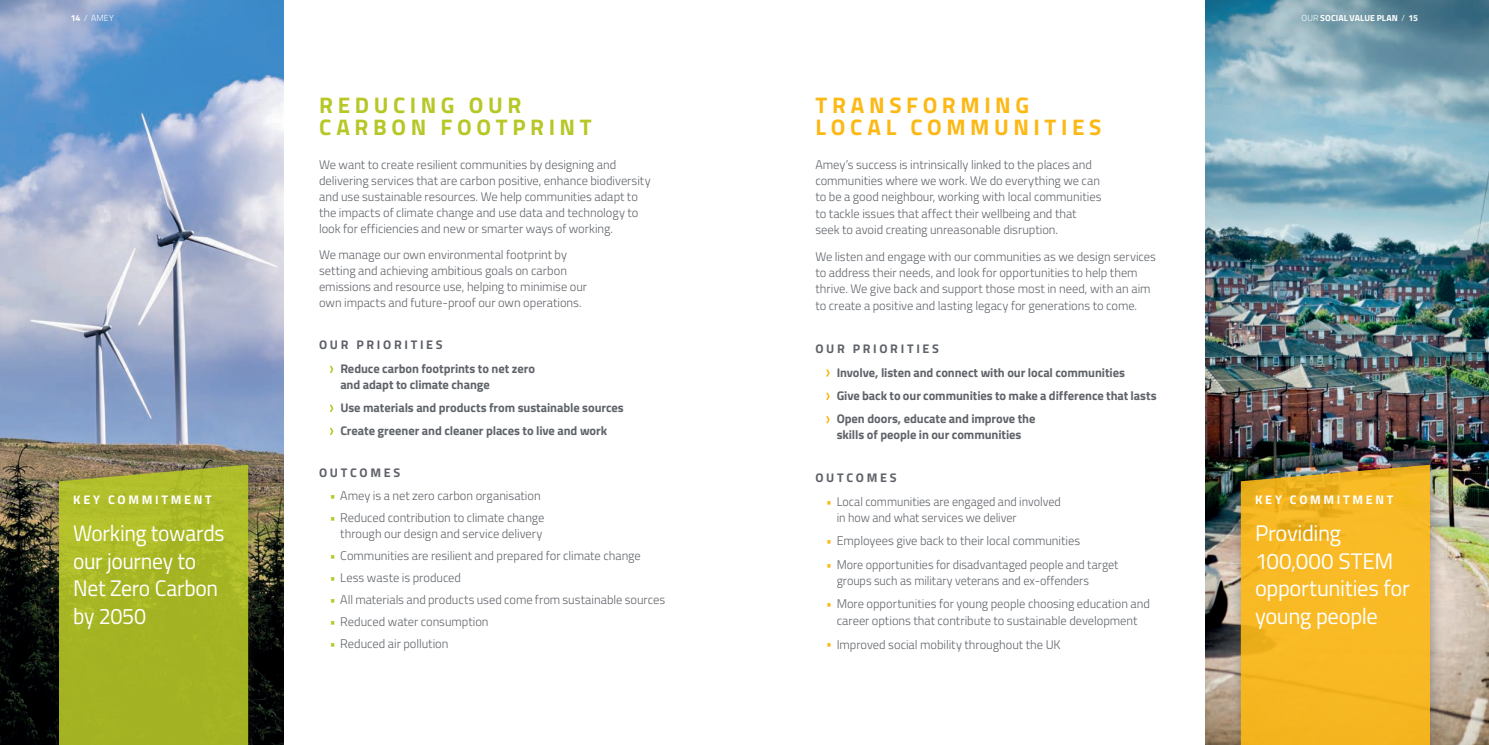
<style>
.page{position:relative;width:1489px;height:745px;background:#fff}
.page>*{position:absolute;margin:0;border:0;box-sizing:border-box;transform-origin:0 0}
.t1{font:22.5px/27.5px "Titillium";letter-spacing:-.015em;color:#fff}
.t2{font:22.5px/27.5px "Titillium";letter-spacing:-.015em;color:#fff;scale:.96 1}
.t3{font:700 22.5px/22.5px "Titillium";letter-spacing:.205em;color:#fcb814}
.t4{font:700 22.5px/22.5px "Titillium";letter-spacing:.205em;color:#b6c726}
.t5{font:300 12.5px/16.2px "Titillium";letter-spacing:-.005em;color:#5f6369}
.t6{font:700 12.5px/23.5px "Titillium";letter-spacing:-.005em;color:#5f6369}
.t7{font:700 12.5px "Titillium";letter-spacing:.215em;color:#fff}
.t8{font:700 12.5px "Titillium";letter-spacing:.215em;color:#5f6369}
.t9{font:700 8.75px "Titillium";letter-spacing:.01em;color:#fff}
.t10{font:300 8.75px "Titillium";color:#fff}
.s1{font-weight:700}
.s2{font-weight:300}
.s3{color:#b6c726}
.s4{color:#fcb814}
</style>
<div class="page">
<img style="left:1205px;top:0;width:283px;height:744px">
<img style="left:0;top:0;width:283px;height:744px">
<svg style="left:330px;top:365px;width:3px;height:8px"></svg>
<svg style="left:330px;top:404px;width:3px;height:7px"></svg>
<svg style="left:330px;top:427px;width:3px;height:7px"></svg>
<svg style="left:826px;top:369px;width:3px;height:7px"></svg>
<svg style="left:826px;top:392px;width:3px;height:7px"></svg>
<svg style="left:826px;top:416px;width:3px;height:7px"></svg>
<div style="left:49px;top:456px;width:213px;height:288px;background:#231f20;opacity:.4"></div>
<svg style="left:59px;top:464px;width:189px;height:280px;background:#a7b527"></svg>
<div style="left:1230px;top:456px;width:213px;height:288px;background:#231f20;opacity:.4"></div>
<svg style="left:1240px;top:464px;width:189px;height:280px;background:#efb324"></svg>
<p class="t10" style="left:71px;top:11px;width:44px"><span class="s1">14</span> / AMEY</p>
<p class="t9" style="left:1301px;top:11px;width:118px"><span class="s2">OUR</span> SOCIAL VALUE PLAN <span class="s2">/</span> 15</p>
<p class="t7" style="left:73px;top:490px;width:140px">KEY COMMITMENT</p>
<h1 class="t2" style="left:73px;top:518px;width:159px">Working towards our journey to<br>Net Zero Carbon by 2050</h1>
<h1 class="t4" style="left:319px;top:92px;width:274px">REDUCING OUR<br>CARBON FOOTPRINT</h1>
<h1 class="t3" style="left:815px;top:92px;width:287px">TRANSFORMING<br>LOCAL COMMUNITIES</h1>
<p class="t5" style="left:319px;top:156px;width:333px;line-height:15.9px">We want to create resilient communities by designing and delivering services that are carbon positive, enhance biodiversity and use sustainable resources. We help communities adapt to the impacts of climate change and use data and technology to look for efficiencies and new or smarter ways of working.</p>
<p class="t5" style="left:319px;top:246px;width:269px;line-height:15.9px">We manage our own environmental footprint by setting and achieving ambitious goals on carbon emissions and resource use, helping to minimise our own impacts and future-proof our own operations.</p>
<p class="t6" style="left:340px;top:332px;width:196px;text-indent:-21px">OUR PRIORITIES<br>Reduce carbon footprints to net zero</p>
<p class="t6" style="left:340px;top:372px;width:285px;line-height:23px">and adapt to climate change<br>Use materials and products from sustainable sources<br>Create greener and cleaner places to live and work</p>
<p class="t8" style="left:319px;top:462px;width:83px">OUTCOMES</p>
<p class="t5" style="left:330px;top:487px;width:212px"><span class="s3">•</span> Amey is a net zero carbon organisation</p>
<p class="t5" style="left:330px;top:509px;width:216px;line-height:15.9px;text-align:right"><span class="s3">•</span> Reduced contribution to climate change through our design and service delivery</p>
<p class="t5" style="left:330px;top:546px;width:313px"><span class="s3">•</span> Communities are resilient and prepared for climate change</p>
<p class="t5" style="left:330px;top:568px;width:133px"><span class="s3">•</span> Less waste is produced</p>
<p class="t5" style="left:330px;top:590px;width:337px"><span class="s3">•</span> All materials and products used come from sustainable sources</p>
<p class="t5" style="left:330px;top:612px;width:160px"><span class="s3">•</span> Reduced water consumption</p>
<p class="t5" style="left:330px;top:634px;width:120px"><span class="s3">•</span> Reduced air pollution</p>
<p class="t5" style="left:815px;top:156px;width:287px">Amey’s success is intrinsically linked to the places and communities where we work. We do everything we can to be a good neighbour, working with local communities to tackle issues that affect their wellbeing and that seek to avoid creating unreasonable disruption.</p>
<p class="t5" style="left:815px;top:247px;width:342px">We listen and engage with our communities as we design services to address their needs, and look for opportunities to help them thrive. We give back and support those most in need, with an aim to create a positive and lasting legacy for generations to come.</p>
<p class="t6" style="left:836px;top:335px;width:321px;text-indent:-21px">OUR PRIORITIES<br>Involve, listen and connect with our local communities<br>Give back to our communities to make a difference that lasts Open doors, educate and improve the</p>
<p class="t6" style="left:836px;top:422px;width:186px">skills of people in our communities</p>
<p class="t8" style="left:815px;top:468px;width:83px">OUTCOMES</p>
<p class="t5" style="left:836px;top:492px;width:226px;text-indent:-11px"><span class="s4">•</span> Local communities are engaged and involved in how and what services we deliver</p>
<p class="t5" style="left:826px;top:532px;width:256px"><span class="s4">•</span> Employees give back to their local communities</p>
<p class="t5" style="left:836px;top:555px;width:283px;text-indent:-11px"><span class="s4">•</span> More opportunities for disadvantaged people and target groups such as military veterans and ex-offenders</p>
<p class="t5" style="left:826px;top:595px;width:325px;text-align:center"><span class="s4">•</span> More opportunities for young people choosing education and career options that contribute to sustainable development</p>
<p class="t5" style="left:826px;top:635px;width:236px"><span class="s4">•</span> Improved social mobility throughout the UK</p>
<p class="t7" style="left:1254px;top:490px;width:140px">KEY COMMITMENT</p>
<h1 class="t1" style="left:1254px;top:518px;width:156px">Providing<br>100,000 STEM opportunities for young people</h1>
</div>
